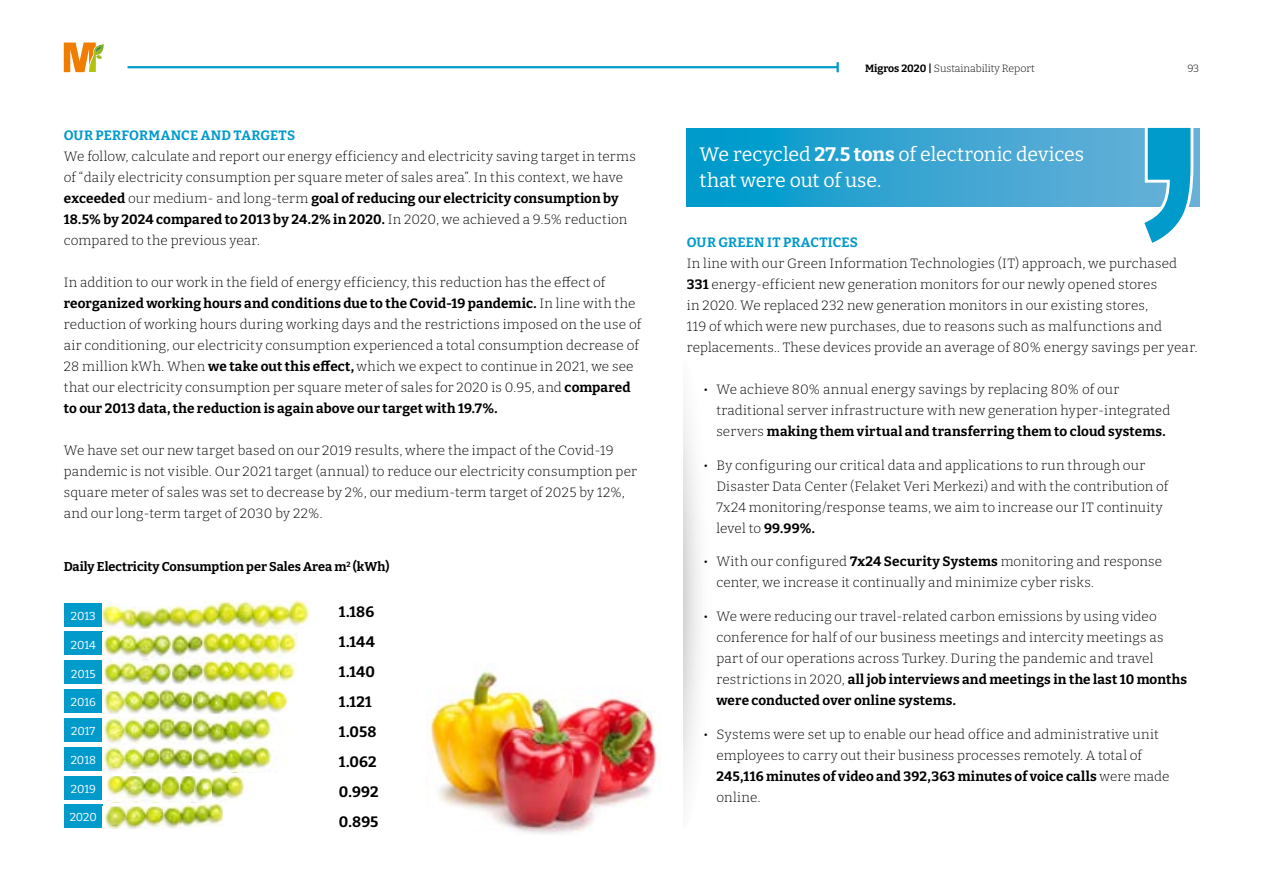
<style>
.page{position:relative;width:1263px;height:893px;background:#fff}
.page>*{position:absolute;margin:0;border:0;box-sizing:border-box;transform-origin:0 0}
.t1{font:19.5px/25.5px "Bitter";letter-spacing:-.005em;color:#fff}
.t2{font:700 15px/30px "Bitter";letter-spacing:.01em;color:#000}
.t3{font:300 13.5px/21px "Bitter";letter-spacing:.01em;color:#000}
.t4{font:700 13.5px "Bitter";letter-spacing:.01em;color:#009acb}
.t5{font:700 12.75px "Bitter";color:#000}
.t6{font:11.55px "Bitter";color:#fff}
.t7{font:300 10.5px "Bitter";color:#000}
.s1{font-weight:700}
</style>
<div class="page">
<hr style="left:128px;top:66px;width:710px;height:2px;background:#009acb">
<svg style="left:836px;top:62px;width:3px;height:10px"></svg>
<svg style="left:64px;top:43px;width:40px;height:29px"></svg>
<svg style="left:687px;top:128px;width:512px;height:78px;background:#30a4d0"></svg>
<svg style="left:1139px;top:127px;width:56px;height:116px"></svg>
<svg style="left:683px;top:403px;width:16px;height:394px"></svg>
<div style="left:64px;top:747px;width:38px;height:23px;background:#009acb"></div>
<div style="left:64px;top:661px;width:38px;height:23px;background:#009acb"></div>
<div style="left:64px;top:603px;width:38px;height:23px;background:#009acb"></div>
<div style="left:64px;top:776px;width:38px;height:23px;background:#009acb"></div>
<div style="left:64px;top:689px;width:38px;height:24px;background:#009acb"></div>
<div style="left:64px;top:632px;width:38px;height:23px;background:#009acb"></div>
<div style="left:64px;top:805px;width:38px;height:23px;background:#009acb"></div>
<div style="left:64px;top:718px;width:38px;height:23px;background:#009acb"></div>
<img style="left:102px;top:600px;width:208px;height:29px">
<img style="left:102px;top:717px;width:182px;height:55px">
<img style="left:102px;top:633px;width:196px;height:25px">
<img style="left:280px;top:633px;width:17px;height:20px">
<img style="left:102px;top:660px;width:194px;height:25px">
<img style="left:280px;top:663px;width:15px;height:20px">
<img style="left:103px;top:689px;width:164px;height:25px">
<img style="left:267px;top:690px;width:20px;height:22px">
<img style="left:106px;top:776px;width:117px;height:26px">
<img style="left:212px;top:776px;width:33px;height:24px">
<img style="left:102px;top:806px;width:79px;height:23px">
<svg style="left:130px;top:742px;width:128px;height:4px"></svg>
<img style="left:181px;top:803px;width:41px;height:23px">
<img style="left:429px;top:671px;width:231px;height:163px">
<p class="t4" style="left:64px;top:127px;width:233px">OUR PERFORMANCE AND TARGETS</p>
<p class="t3" style="left:64px;top:146px;width:574px">We follow, calculate and report our energy efficiency and electricity saving target in terms of “daily electricity consumption per square meter of sales area”. In this context, we have <span class="s1">exceeded</span> our medium- and long-term <span class="s1">goal of reducing our electricity consumption by 18.5% by 2024 compared to 2013 by 24.2% in 2020.</span> In 2020, we achieved a 9.5% reduction compared to the previous year.</p>
<p class="t3" style="left:64px;top:272px;width:579px">In addition to our work in the field of energy efficiency, this reduction has the effect of <span class="s1">reorganized working hours and conditions due to the Covid-19 pandemic.</span> In line with the reduction of working hours during working days and the restrictions imposed on the use of air conditioning, our electricity consumption experienced a total consumption decrease of 28 million kWh. When <span class="s1">we take out this effect,</span> which we expect to continue in 2021, we see that our electricity consumption per square meter of sales for 2020 is 0.95, and <span class="s1">compared to our 2013 data, the reduction is again above our target with 19.7%.</span></p>
<p class="t3" style="left:64px;top:440px;width:575px">We have set our new target based on our 2019 results, where the impact of the Covid-19 pandemic is not visible. Our 2021 target (annual) to reduce our electricity consumption per square meter of sales was set to decrease by 2%, our medium-term target of 2025 by 12%, and our long-term target of 2030 by 22%.</p>
<p class="t5" style="left:64px;top:559px;width:327px">Daily Electricity Consumption per Sales Area m<sup>2</sup> (kWh)</p>
<p class="t6" style="left:71px;top:609px;width:26px">2013</p>
<p class="t6" style="left:71px;top:637px;width:27px">2014</p>
<p class="t6" style="left:71px;top:666px;width:26px">2015</p>
<p class="t6" style="left:71px;top:695px;width:27px">2016</p>
<p class="t6" style="left:71px;top:724px;width:25px">2017</p>
<p class="t6" style="left:71px;top:752px;width:27px">2018</p>
<p class="t6" style="left:71px;top:781px;width:27px">2019</p>
<p class="t6" style="left:70px;top:810px;width:29px">2020</p>
<p class="t2" style="left:339px;top:596px;width:41px">1.186<br>1.144<br>1.140<br>1.121<br>1.058<br>1.062<br>0.992<br>0.895</p>
<p class="t7" style="left:865px;top:62px;width:171px"><span class="s1">Migros 2020 |</span> Sustainability Report</p>
<p class="t7" style="left:1187px;top:62px;width:13px">93</p>
<h1 class="t1" style="left:699px;top:141px;width:386px">We recycled <span class="s1">27.5 tons</span> of electronic devices that were out of use.</h1>
<p class="t4" style="left:687px;top:233px;width:173px">OUR GREEN IT PRACTICES</p>
<p class="t3" style="left:687px;top:252px;width:512px">In line with our Green Information Technologies (IT) approach, we purchased <span class="s1">331</span> energy-efficient new generation monitors for our newly opened stores<br>in 2020. We replaced 232 new generation monitors in our existing stores,<br>119 of which were new purchases, due to reasons such as malfunctions and replacements.. These devices provide an average of 80% energy savings per year.</p>
<p class="t3" style="left:716px;top:378px;width:455px;text-indent:-13px">• We achieve 80% annual energy savings by replacing 80% of our traditional server infrastructure with new generation hyper-integrated servers <span class="s1">making them virtual and transferring them to cloud systems.</span></p>
<p class="t3" style="left:716px;top:454px;width:454px;text-indent:-13px">• By configuring our critical data and applications to run through our Disaster Data Center (Felaket Veri Merkezi) and with the contribution of 7x24 monitoring/response teams, we aim to increase our IT continuity level to <span class="s1">99.99%.</span></p>
<p class="t3" style="left:716px;top:551px;width:447px;text-indent:-13px">• With our configured <span class="s1">7x24 Security Systems</span> monitoring and response center, we increase it continually and minimize cyber risks.</p>
<p class="t3" style="left:716px;top:605px;width:472px;text-indent:-13px">• We were reducing our travel-related carbon emissions by using video conference for half of our business meetings and intercity meetings as part of our operations across Turkey. During the pandemic and travel restrictions in 2020, <span class="s1">all job interviews and meetings in the last 10 months were conducted over online systems.</span></p>
<p class="t3" style="left:716px;top:723px;width:455px;text-indent:-13px">• Systems were set up to enable our head office and administrative unit employees to carry out their business processes remotely. A total of <span class="s1">245,116 minutes of video and 392,363 minutes of voice calls</span> were made online.</p>
</div>
